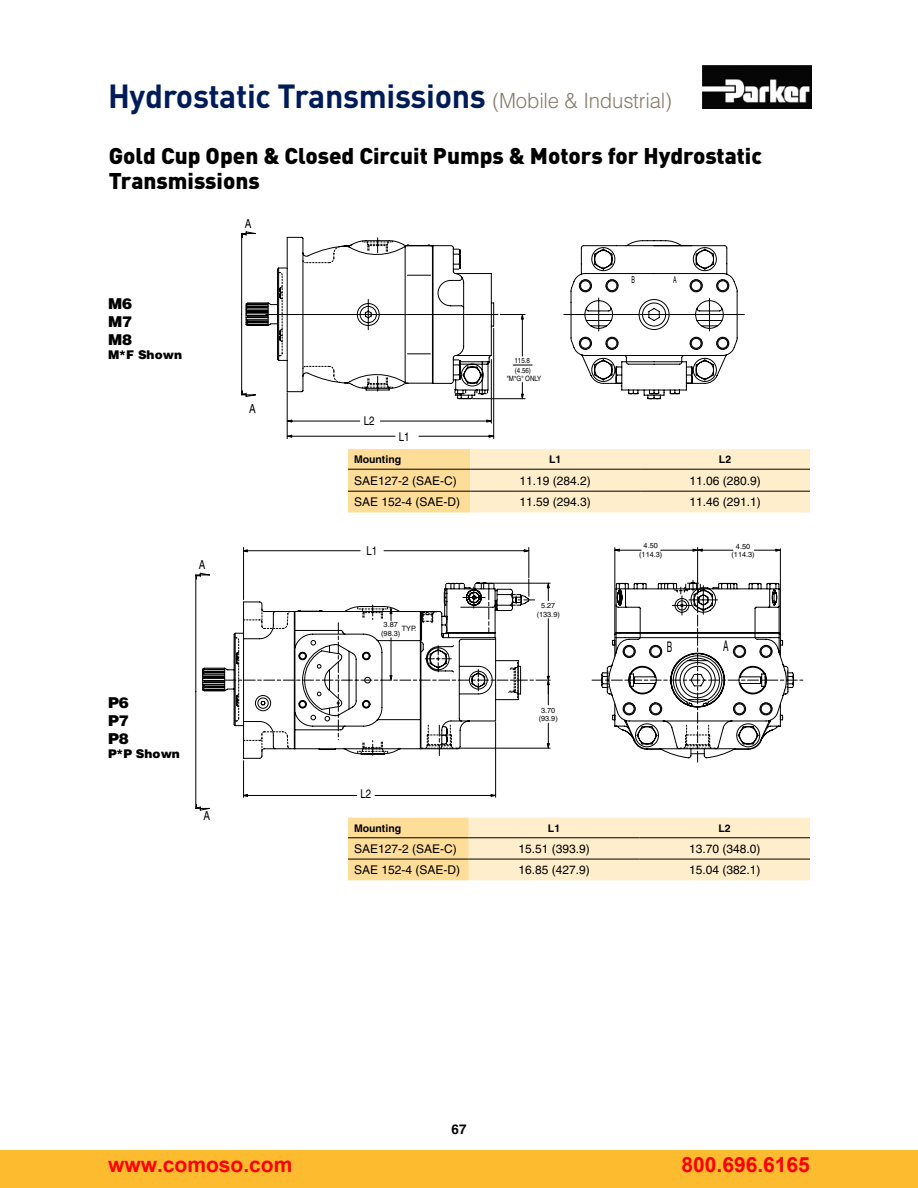
<style>
.page{position:relative;width:918px;height:1188px;background:#fff}
.page>*{position:absolute;margin:0;border:0;box-sizing:border-box;transform-origin:0 0}
.t1{font:700 33px "DIN";letter-spacing:-.01em;color:#001c58}
.t2{font:900 22.5px/25.5px "DIN";color:#000}
.t3{font:700 21px "Arial";color:#f00}
.t4{font:900 15px/18px "Helvetica";color:#000;text-align:justify}
.t5{font:14.7px "Helvetica";color:#000;scale:.56 1}
.t6{font:700 13.5px "Helvetica";color:#000}
.t7{font:12.45px "Helvetica";color:#000;scale:.8 1}
.t8{font:12.15px "Helvetica";color:#000;scale:.8 1}
.t9{font:12px "Helvetica";color:#000}
.t10{font:900 12px "Helvetica";color:#000}
.t11{font:700 10.5px "Helvetica";color:#000}
.t12{font:9.45px "Helvetica";color:#000;scale:.56 1}
.t13{font:7.35px/8.7px "Helvetica";color:#000;text-align:center}
.t14{font:7.35px "Helvetica";color:#000;scale:.85 1}
.s1{font-family:"Helvetica";font-weight:300;font-size:21px;color:#887d6c}
</style>
<div class="page">
<img style="left:702px;top:66px;width:109px;height:42px">
<svg style="left:374px;top:763px;width:123px;height:35px"></svg>
<svg style="left:241px;top:231px;width:553px;height:528px"></svg>
<svg style="left:265px;top:237px;width:480px;height:162px"></svg>
<svg style="left:245px;top:267px;width:288px;height:172px"></svg>
<svg style="left:195px;top:572px;width:162px;height:239px"></svg>
<svg style="left:348px;top:818px;width:462px;height:62px"></svg>
<hr style="left:348px;top:859px;width:121px;height:1px;background:#000">
<hr style="left:469px;top:859px;width:170px;height:1px;background:#000">
<hr style="left:639px;top:859px;width:171px;height:1px;background:#000">
<hr style="left:348px;top:837px;width:121px;height:1px;background:#000">
<hr style="left:469px;top:837px;width:170px;height:1px;background:#000">
<hr style="left:639px;top:837px;width:171px;height:1px;background:#000">
<svg style="left:348px;top:449px;width:462px;height:63px"></svg>
<hr style="left:348px;top:491px;width:122px;height:1px;background:#000">
<hr style="left:470px;top:491px;width:170px;height:1px;background:#000">
<hr style="left:640px;top:491px;width:170px;height:1px;background:#000">
<hr style="left:348px;top:469px;width:122px;height:1px;background:#000">
<hr style="left:470px;top:469px;width:170px;height:1px;background:#000">
<hr style="left:640px;top:469px;width:170px;height:1px;background:#000">
<div style="left:0;top:1150px;width:918px;height:38px;background:#fdbb30"></div>
<h1 class="t1" style="left:108px;top:74px;width:565px">Hydrostatic Transmissions <span class="s1">(Mobile &amp; Industrial)</span></h1>
<h2 class="t2" style="left:109px;top:142px;width:655px">Gold Cup Open &amp; Closed Circuit Pumps &amp; Motors for Hydrostatic<br>Transmissions</h2>
<p class="t4" style="left:108px;top:294px;width:26px">M6<br>M7<br>M8</p>
<p class="t10" style="left:108px;top:347px;width:76px">M*F Shown</p>
<p class="t7" style="left:245px;top:217px;width:10px">A</p>
<p class="t7" style="left:249px;top:401px;width:10px">A</p>
<p class="t7" style="left:199px;top:557px;width:10px">A</p>
<p class="t4" style="left:108px;top:693px;width:22px">P6<br>P7<br>P8</p>
<p class="t10" style="left:108px;top:746px;width:73px">P*P Shown</p>
<p class="t7" style="left:203px;top:809px;width:10px">A</p>
<p class="t8" style="left:364px;top:413px;width:15px">L2</p>
<p class="t8" style="left:399px;top:429px;width:15px">L1</p>
<p class="t14" style="left:515px;top:356px;width:20px">115.8</p>
<p class="t14" style="left:515px;top:366px;width:21px">(4.56)</p>
<p class="t14" style="left:507px;top:374px;width:42px">"M*G" ONLY</p>
<p class="t12" style="left:631px;top:274px;width:8px">B</p>
<p class="t12" style="left:673px;top:274px;width:8px">A</p>
<p class="t11" style="left:354px;top:453px;width:49px">Mounting</p>
<p class="t11" style="left:549px;top:453px;width:14px">L1</p>
<p class="t11" style="left:719px;top:453px;width:14px">L2</p>
<p class="t9" style="left:354px;top:473px;width:104px">SAE127-2 (SAE-C)</p>
<p class="t9" style="left:520px;top:473px;width:73px">11. 19 (284.2)</p>
<p class="t9" style="left:689px;top:473px;width:73px">11.06 (280.9)</p>
<p class="t9" style="left:354px;top:495px;width:108px">SAE 152-4 (SAE-D)</p>
<p class="t9" style="left:520px;top:495px;width:73px">11.59 (294.3)</p>
<p class="t9" style="left:689px;top:495px;width:73px">11.46 (291.1)</p>
<p class="t8" style="left:367px;top:544px;width:15px">L1</p>
<p class="t13" style="left:381px;top:621px;width:21px">3.87 (98.3)</p>
<p class="t13" style="left:402px;top:624px;width:16px">TYP.</p>
<p class="t8" style="left:360px;top:787px;width:15px">L2</p>
<p class="t13" style="left:537px;top:601px;width:25px">5.27 (133.9)</p>
<p class="t13" style="left:539px;top:706px;width:21px">3.70 (93.9)</p>
<p class="t13" style="left:639px;top:541px;width:25px">4.50 (114.3)</p>
<p class="t13" style="left:732px;top:542px;width:25px">4.50 (114.3)</p>
<p class="t5" style="left:667px;top:638px;width:11px">B</p>
<p class="t5" style="left:723px;top:638px;width:11px">A</p>
<p class="t11" style="left:354px;top:822px;width:49px">Mounting</p>
<p class="t11" style="left:548px;top:822px;width:14px">L1</p>
<p class="t11" style="left:719px;top:822px;width:14px">L2</p>
<p class="t9" style="left:354px;top:842px;width:104px">SAE127-2 (SAE-C)</p>
<p class="t9" style="left:518px;top:842px;width:73px">15.51 (393.9)</p>
<p class="t9" style="left:689px;top:842px;width:73px">13.70 (348.0)</p>
<p class="t9" style="left:354px;top:863px;width:108px">SAE 152-4 (SAE-D)</p>
<p class="t9" style="left:518px;top:863px;width:73px">16.85 (427.9)</p>
<p class="t9" style="left:689px;top:863px;width:73px">15.04 (382. 1)</p>
<p class="t6" style="left:451px;top:1121px;width:17px">67</p>
<h3 class="t3" style="left:108px;top:1151px;width:186px">www.comoso.com</h3>
<h3 class="t3" style="left:682px;top:1151px;width:130px">800.696.6165</h3>
</div>
